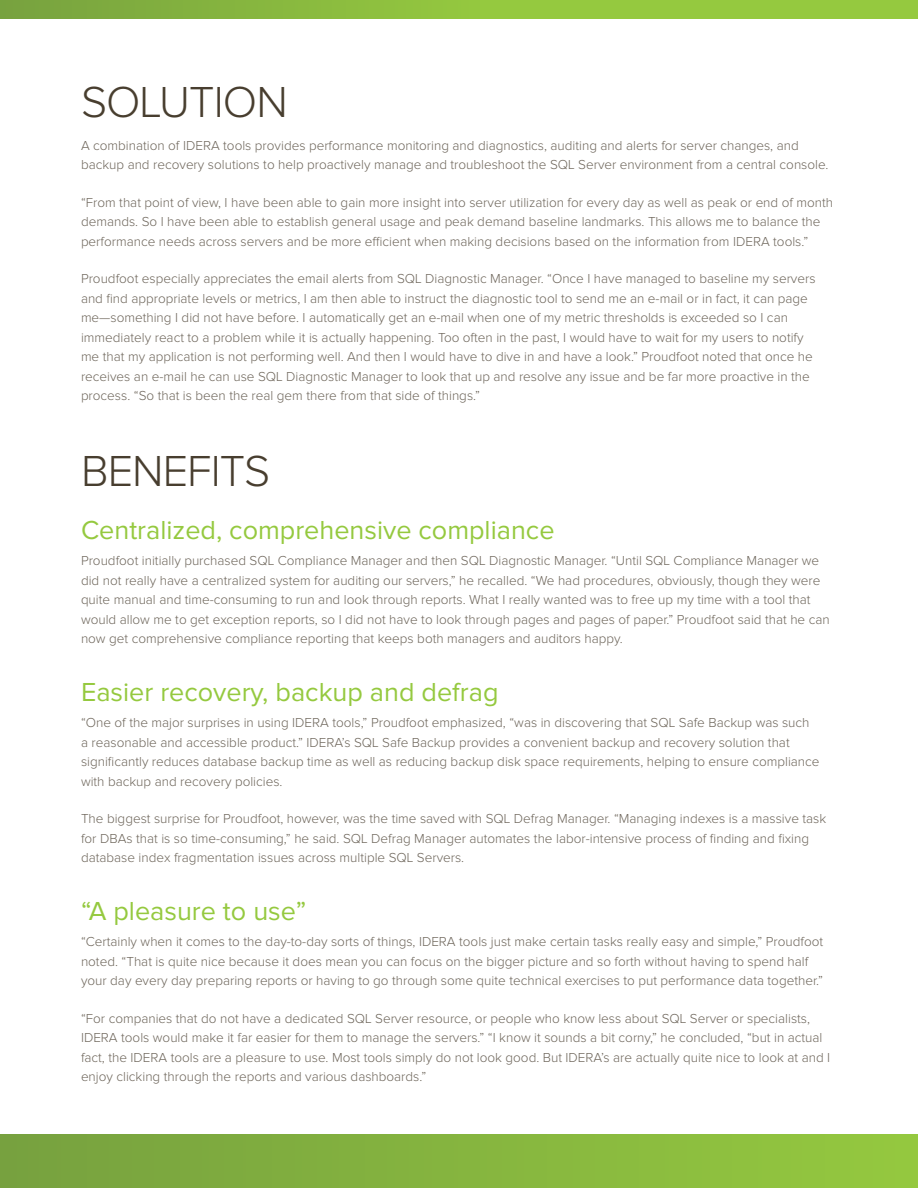
<style>
.page{position:relative;width:918px;height:1188px;background:#fff}
.page>*{position:absolute;margin:0;border:0;box-sizing:border-box;transform-origin:0 0}
.Heading_30_36_Gray_C{font:300 45px "Proxima Nova";letter-spacing:-.02em;color:#483e2f}
.Heading_2_18_22_Gree{font:27px "Proxima Nova";color:#95c93f}
.Body{font:300 13.5px/19.5px "Proxima Nova";color:#6d655a}
</style>
<div class="page">
<div style="left:0;top:1134px;width:918px;height:54px;background:linear-gradient(to right,#77a13f,#95c83f)"></div>
<div style="left:0;top:0;width:918px;height:19px;background:linear-gradient(to right,#7eaa3f,#9cd33f)"></div>
<p class="Heading_30_36_Gray_C" style="left:81px;top:81px;width:208px">SOLUTION</p>
<p class="Body" style="left:81px;top:136px;width:749px">A combination of IDERA tools provides performance monitoring and diagnostics, auditing and alerts for server changes, and backup and recovery solutions to help proactively manage and troubleshoot the SQL Server environment from a central console.</p>
<p class="Body" style="left:81px;top:193px;width:754px">“From that point of view, I have been able to gain more insight into server utilization for every day as well as peak or end of month demands. So I have been able to establish general usage and peak demand baseline landmarks. This allows me to balance the performance needs across servers and be more efficient when making decisions based on the information from IDERA tools.”</p>
<p class="Body" style="left:81px;top:269px;width:736px">Proudfoot especially appreciates the email alerts from SQL Diagnostic Manager. “Once I have managed to baseline my servers and find appropriate levels or metrics, I am then able to instruct the diagnostic tool to send me an e-mail or in fact, it can page me—something I did not have before. I automatically get an e-mail when one of my metric thresholds is exceeded so I can immediately react to a problem while it is actually happening. Too often in the past, I would have to wait for my users to notify me that my application is not performing well. And then I would have to dive in and have a look.” Proudfoot noted that once he receives an e-mail he can use SQL Diagnostic Manager to look that up and resolve any issue and be far more proactive in the process. “So that is been the real gem there from that side of things.”</p>
<p class="Heading_30_36_Gray_C" style="left:81px;top:450px;width:191px">BENEFITS</p>
<p class="Heading_2_18_22_Gree" style="left:81px;top:517px;width:475px">Centralized, comprehensive compliance</p>
<p class="Body" style="left:81px;top:551px;width:750px">Proudfoot initially purchased SQL Compliance Manager and then SQL Diagnostic Manager. “Until SQL Compliance Manager we did not really have a centralized system for auditing our servers,” he recalled. “We had procedures, obviously, though they were quite manual and time-consuming to run and look through reports. What I really wanted was to free up my time with a tool that would allow me to get exception reports, so I did not have to look through pages and pages of paper.” Proudfoot said that he can now get comprehensive compliance reporting that keeps both managers and auditors happy.</p>
<p class="Heading_2_18_22_Gree" style="left:81px;top:679px;width:419px">Easier recovery, backup and defrag</p>
<p class="Body" style="left:81px;top:713px;width:740px">“One of the major surprises in using IDERA tools,” Proudfoot emphasized, “was in discovering that SQL Safe Backup was such a reasonable and accessible product.” IDERA’s SQL Safe Backup provides a convenient backup and recovery solution that significantly reduces database backup time as well as reducing backup disk space requirements, helping to ensure compliance with backup and recovery policies.</p>
<p class="Body" style="left:81px;top:809px;width:747px">The biggest surprise for Proudfoot, however, was the time saved with SQL Defrag Manager. “Managing indexes is a massive task for DBAs that is so time-consuming,” he said. SQL Defrag Manager automates the labor-intensive process of finding and fixing database index fragmentation issues across multiple SQL Servers.</p>
<p class="Heading_2_18_22_Gree" style="left:81px;top:898px;width:227px">“A pleasure to use”</p>
<p class="Body" style="left:81px;top:932px;width:744px">“Certainly when it comes to the day-to-day sorts of things, IDERA tools just make certain tasks really easy and simple,” Proudfoot noted. “That is quite nice because it does mean you can focus on the bigger picture and so forth without having to spend half your day every day preparing reports or having to go through some quite technical exercises to put performance data together.”</p>
<p class="Body" style="left:81px;top:1009px;width:751px">“For companies that do not have a dedicated SQL Server resource, or people who know less about SQL Server or specialists, IDERA tools would make it far easier for them to manage the servers.” “I know it sounds a bit corny,” he concluded, “but in actual fact, the IDERA tools are a pleasure to use. Most tools simply do not look good. But IDERA’s are actually quite nice to look at and I enjoy clicking through the reports and various dashboards.”</p>
</div>
